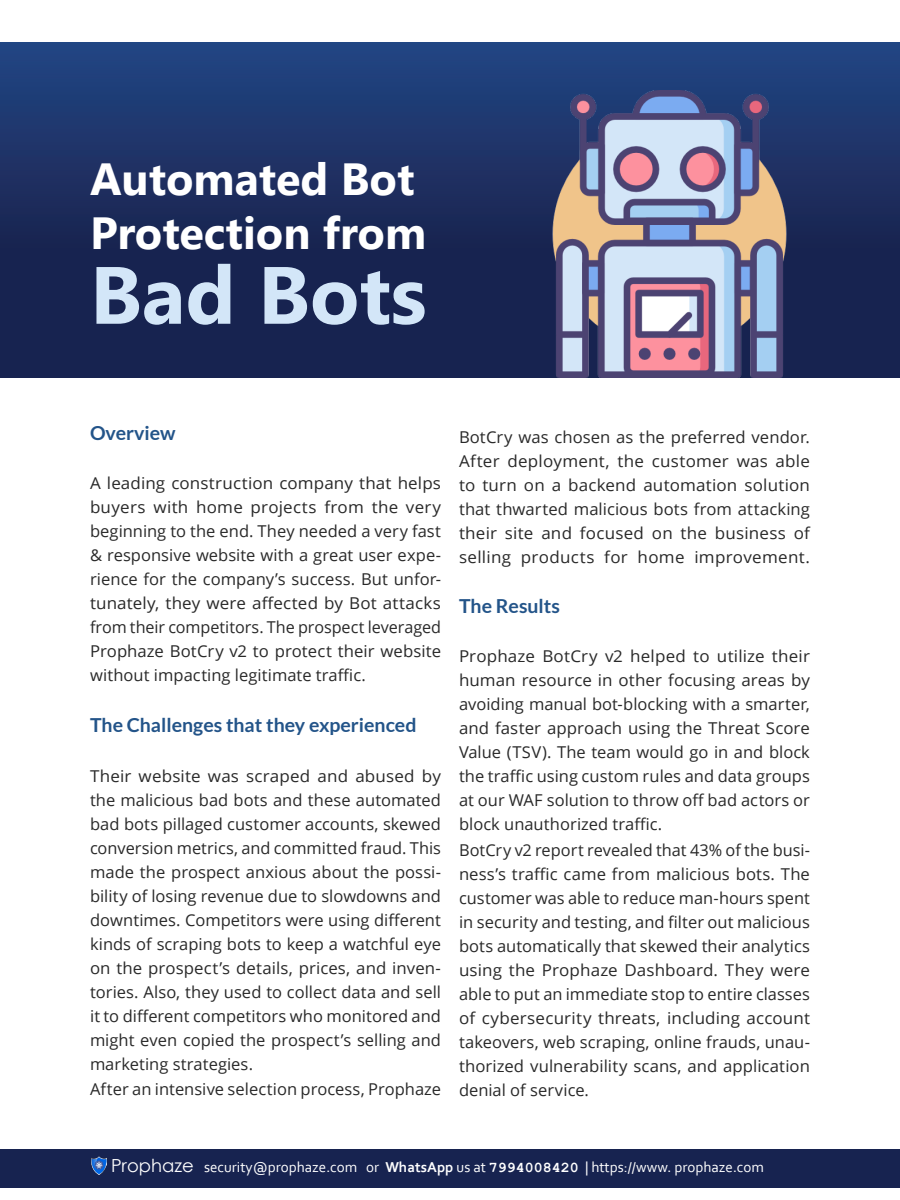
<style>
.page{position:relative;width:900px;height:1200px;background:#fff}
.page>*{position:absolute;margin:0;border:0;box-sizing:border-box;transform-origin:0 0}
.t1{font:700 81px "Nirmala UI";color:#d3e6f8}
.t2{font:700 45px/54px "Nirmala UI";color:#fff}
.Paragraph_Style_1{font:700 19.35px "Lato";color:#235489}
.t3{font:18px "Century Gothic";color:#fff}
.Paragraph_Style_1-2{font:16.35px/24px "Open Sans";letter-spacing:.005em;color:#292929;text-align:justify;scale:1.04 1}
.Paragraph_Style_1-3{font:16.35px/24px "Open Sans";letter-spacing:.005em;color:#292929;text-align:justify}
.t4{font:15px "Corbel";color:#fff}
.s1{font-weight:700}
.s2{font-family:"Courier New";font-weight:700}
</style>
<div class="page">
<div style="left:0;top:42px;width:900px;height:336px;background:linear-gradient(to bottom,#22417c,#151b44)"></div>
<div style="left:0;top:1149px;width:900px;height:39px;background:#172350"></div>
<img style="left:92px;top:1157px;width:15px;height:17px">
<img style="left:525px;top:90px;width:288px;height:288px">
<p class="t2" style="left:90px;top:150px;width:338px">Automated Bot<br>Protection from</p>
<p class="t1" style="left:90px;top:232px;width:338px">Bad Bots</p>
<p class="Paragraph_Style_1" style="left:90px;top:422px;width:87px">Overview</p>
<p class="Paragraph_Style_1-2" style="left:90px;top:471px;width:339px">A leading construction company that helps buyers with home projects from the very beginning to the end. They needed a very fast &amp; responsive website with a great user expe&shy;rience for the company’s success. But unfor&shy;tunately, they were affected by Bot attacks from their competitors. The prospect leveraged Prophaze BotCry v2 to protect their website without impacting legitimate traffic.</p>
<p class="Paragraph_Style_1" style="left:90px;top:714px;width:328px">The Challenges that they experienced</p>
<p class="Paragraph_Style_1-2" style="left:90px;top:764px;width:339px">Their website was scraped and abused by the malicious bad bots and these automated bad bots pillaged customer accounts, skewed conversion metrics, and committed fraud. This made the prospect anxious about the possi&shy;bility of losing revenue due to slowdowns and downtimes. Competitors were using different kinds of scraping bots to keep a watchful eye on the prospect’s details, prices, and inven&shy;tories. Also, they used to collect data and sell it to different competitors who monitored and might even copied the prospect’s selling and marketing strategies.</p>
<p class="Paragraph_Style_1-3" style="left:90px;top:1077px;width:353px">After an intensive selection process, Prophaze</p>
<p class="Paragraph_Style_1-3" style="left:459px;top:425px;width:353px">BotCry was chosen as the preferred vendor.<br>After deployment, the customer was able to turn on a backend automation solution that thwarted malicious bots from attacking their site and focused on the business of selling products for home improvement.</p>
<p class="Paragraph_Style_1" style="left:459px;top:595px;width:102px">The Results</p>
<p class="Paragraph_Style_1-2" style="left:459px;top:644px;width:339px">Prophaze BotCry v2 helped to utilize their human resource in other focusing areas by avoiding manual bot-blocking with a smarter, and faster approach using the Threat Score Value (TSV). The team would go in and block the traffic using custom rules and data groups at our WAF solution to throw off bad actors or block unauthorized traffic.</p>
<p class="Paragraph_Style_1-3" style="left:459px;top:837px;width:353px">BotCry v2 report revealed that 43% of the busi&shy;ness’s traffic came from malicious bots. The customer was able to reduce man-hours spent in security and testing, and filter out malicious bots automatically that skewed their analytics using the Prophaze Dashboard. They were able to put an immediate stop to entire classes of cybersecurity threats, including account takeovers, web scraping, online frauds, unau&shy;thorized vulnerability scans, and application denial of service.</p>
<p class="t3" style="left:111px;top:1153px;width:84px">Prophaze</p>
<p class="t4" style="left:204px;top:1158px;width:561px">security@prophaze.com or <span class="s1">WhatsApp</span> us at <span class="s2">7994008420</span> | https://www. prophaze.com</p>
</div>
